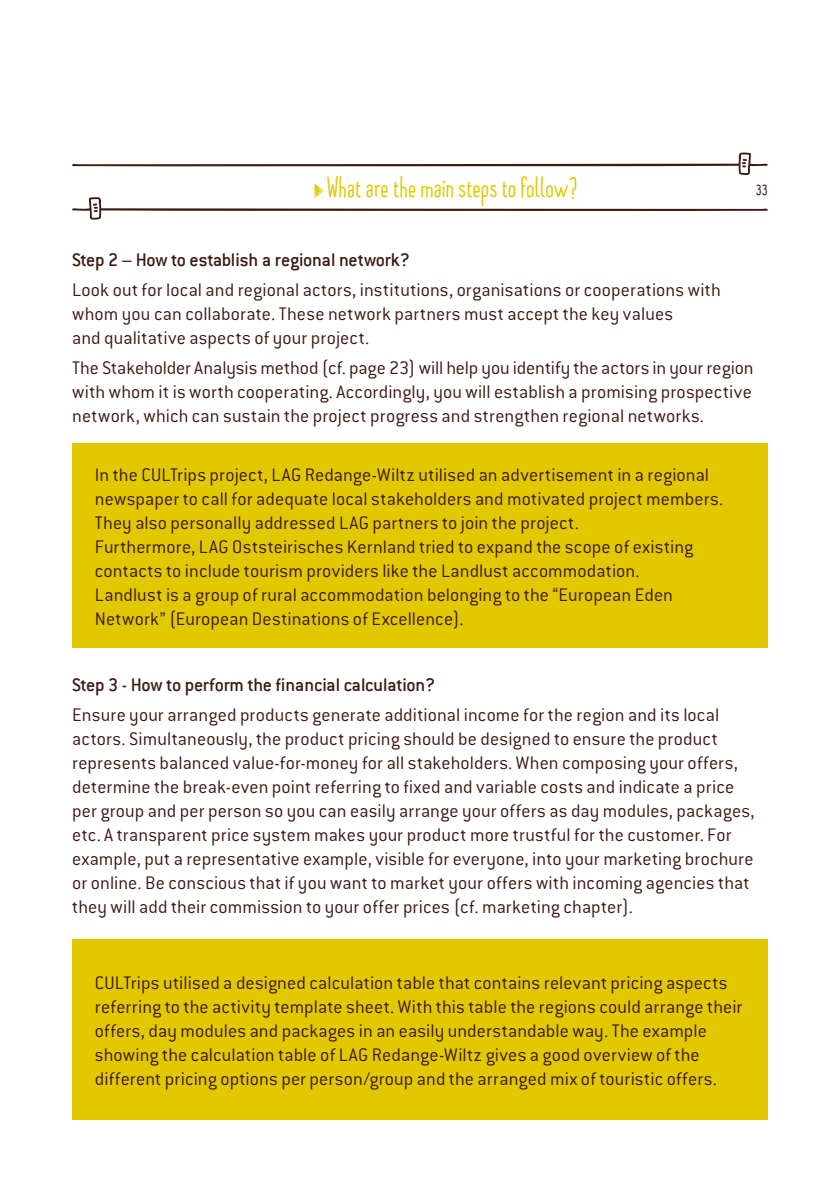
<style>
.page{position:relative;width:839px;height:1191px;background:#fff}
.page>*{position:absolute;margin:0;border:0;box-sizing:border-box;transform-origin:0 0}
.t1{font:36px "Chiripa";letter-spacing:.02em;color:#e2c800}
.t2{font:24px "Chiripa";color:#3d1910}
.t3{font:300 20px/24px "Conduit ITC";letter-spacing:.005em;color:#3d1910}
.t4{font:500 20px "Conduit ITC";letter-spacing:-.015em;color:#3d1910}
</style>
<div class="page">
<svg style="left:72px;top:152px;width:695px;height:23px"></svg>
<svg style="left:72px;top:184px;width:695px;height:35px"></svg>
<div style="left:72px;top:443px;width:695px;height:205px;background:#e2c800"></div>
<div style="left:72px;top:938px;width:695px;height:181px;background:#e2c800"></div>
<p class="t1" style="left:327px;top:169px;width:252px">What are the main steps to follow?</p>
<p class="t2" style="left:756px;top:174px;width:13px">33</p>
<p class="t4" style="left:72px;top:249px;width:339px">Step 2 – How to establish a regional network?</p>
<p class="t3" style="left:72px;top:277px;width:650px">Look out for local and regional actors, institutions, organisations or cooperations with whom you can collaborate. These network partners must accept the key values<br>and qualitative aspects of your project.</p>
<p class="t3" style="left:72px;top:355px;width:683px;text-align:justify">The Stakeholder Analysis method (cf. page 23) will help you identify the actors in your region with whom it is worth cooperating. Accordingly, you will establish a promising prospective network, which can sustain the project progress and strengthen regional networks.</p>
<p class="t3" style="left:95px;top:462px;width:630px">In the CULTrips project, LAG Redange-Wiltz utilised an advertisement in a regional newspaper to call for adequate local stakeholders and motivated project members.<br>They also personally addressed LAG partners to join the project.<br>Furthermore, LAG Oststeirisches Kernland tried to expand the scope of existing contacts to include tourism providers like the Landlust accommodation.<br>Landlust is a group of rural accommodation belonging to the “European Eden Network” (European Destinations of Excellence).</p>
<p class="t4" style="left:72px;top:673px;width:365px">Step 3 - How to perform the financial calculation?</p>
<p class="t3" style="left:72px;top:702px;width:684px">Ensure your arranged products generate additional income for the region and its local actors. Simultaneously, the product pricing should be designed to ensure the product represents balanced value-for-money for all stakeholders. When composing your offers, determine the break-even point referring to fixed and variable costs and indicate a price per group and per person so you can easily arrange your offers as day modules, packages, etc. A transparent price system makes your product more trustful for the customer. For example, put a representative example, visible for everyone, into your marketing brochure or online. Be conscious that if you want to market your offers with incoming agencies that they will add their commission to your offer prices (cf. marketing chapter).</p>
<p class="t3" style="left:95px;top:969px;width:649px">CULTrips utilised a designed calculation table that contains relevant pricing aspects referring to the activity template sheet. With this table the regions could arrange their offers, day modules and packages in an easily understandable way. The example showing the calculation table of LAG Redange-Wiltz gives a good overview of the different pricing options per person/group and the arranged mix of touristic offers.</p>
</div>
